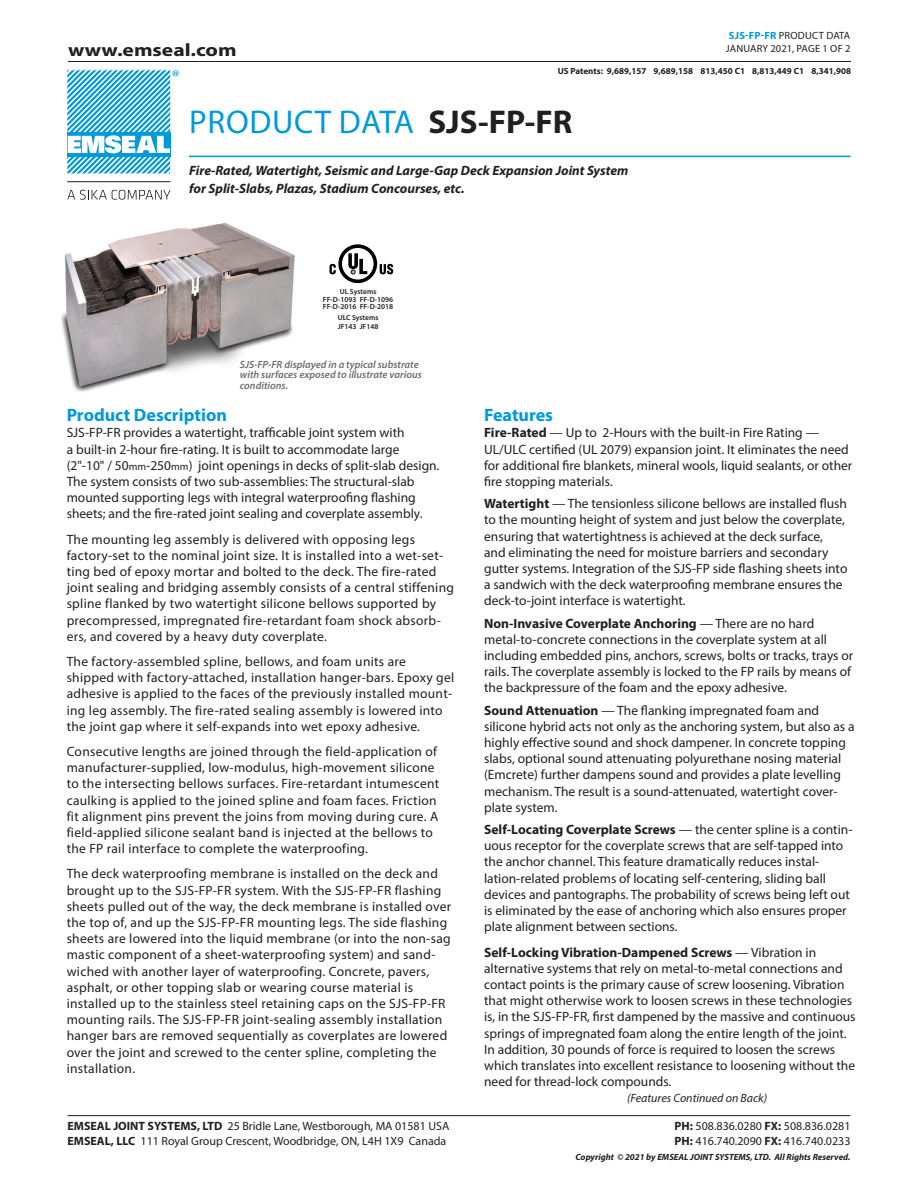
<style>
.page{position:relative;width:918px;height:1188px;background:#fff}
.page>*{position:absolute;margin:0;border:0;box-sizing:border-box;transform-origin:0 0}
.t1{font:33px "Myriad Pro";letter-spacing:.02em;color:#009ad9}
.t2{font:700 18px "Myriad Pro";color:#009ad9}
.t3{font:700 18px "Myriad Pro";color:#231f20;scale:1.2 1}
.t4{font:13.5px/16.2px "Myriad Pro";color:#231f20}
.t5{font:13.5px/16.2px "Myriad Pro";letter-spacing:.02em;color:#231f20}
.t6{font:italic 700 13.5px/18px "Myriad Pro";color:#231f20}
.t7{font:12px/15px "Myriad Pro";color:#231f20}
.t8{font:italic 12px "Myriad Pro";color:#231f20}
.t9{font:italic 600 10.5px/10.5px "Myriad Pro";color:#6c6d70}
.t10{font:10.5px "Myriad Pro";letter-spacing:.02em;color:#231f20}
.t11{font:italic 700 9px "Myriad Pro";color:#231f20}
.t12{font:700 9px "Myriad Pro";color:#231f20}
.t13{font:600 7.5px/7.5px "Myriad Pro";color:#231f20;text-align:center}
.s1{font-weight:700;color:#009ad9}
.s2{font-weight:700;color:#231f20}
.s3{font-size:10.5px}
.s4{font-weight:700}
.s5{font-style:normal}
</style>
<div class="page">
<hr style="left:68px;top:1115px;width:782px;height:1px;background:#231f20">
<svg style="left:329px;top:244px;width:64px;height:39px"></svg>
<img style="left:61px;top:223px;width:234px;height:169px">
<hr style="left:189px;top:156px;width:661px;height:1px;background:#009ad9">
<svg style="left:67px;top:69px;width:112px;height:106px"></svg>
<svg style="left:67px;top:190px;width:104px;height:10px"></svg>
<hr style="left:67px;top:181px;width:103px;height:1px;background:#231f20">
<hr style="left:68px;top:61px;width:783px;height:1px;background:#231f20">
<p class="t3" style="left:68px;top:38px;width:142px">www.emseal.com</p>
<p class="t10" style="left:729px;top:29px;width:123px"><span class="s1">SJS-FP-FR</span> PRODUCT DATA</p>
<p class="t10" style="left:726px;top:42px;width:126px">JANUARY 2021, PAGE 1 OF 2</p>
<p class="t12" style="left:558px;top:65px;width:295px">US Patents: 9,689,157 9,689,158 813,450 C1 8,813,449 C1 8,341,908</p>
<p class="t1" style="left:189px;top:101px;width:385px">PRODUCT DATA <span class="s2">SJS-FP-FR</span></p>
<p class="t6" style="left:189px;top:161px;width:441px">Fire-Rated, Watertight, Seismic and Large-Gap Deck Expansion Joint System for Split-Slabs, Plazas, Stadium Concourses, etc.</p>
<p class="t13" style="left:323px;top:288px;width:72px">UL Systems<br>FF-D-1093 FF-D-1096<br>FF-D-2016 FF-D-2018</p>
<p class="t13" style="left:338px;top:313px;width:42px;line-height:9px;text-align:left">ULC Systems<br>JF143 JF148</p>
<p class="t9" style="left:240px;top:358px;width:184px">SJS-FP-FR displayed in a typical substrate with surfaces exposed to illustrate various conditions.</p>
<p class="t2" style="left:67px;top:403px;width:162px">Product Description</p>
<p class="t4" style="left:67px;top:424px;width:374px">SJS-FP-FR provides a watertight, trafficable joint system with<br>a built-in 2-hour fire-rating. It is built to accommodate large (2"-10" / 50<span class="s3">mm</span>-250<span class="s3">mm</span>) joint openings in decks of split-slab design.<br>The system consists of two sub-assemblies: The structural-slab mounted supporting legs with integral waterproofing flashing sheets; and the fire-rated joint sealing and coverplate assembly.</p>
<p class="t5" style="left:67px;top:531px;width:389px">The mounting leg assembly is delivered with opposing legs factory-set to the nominal joint size. It is installed into a wet-set&shy;ting bed of epoxy mortar and bolted to the deck. The fire-rated joint sealing and bridging assembly consists of a central stiffening spline flanked by two watertight silicone bellows supported by precompressed, impregnated fire-retardant foam shock absorb&shy;ers, and covered by a heavy duty coverplate.</p>
<p class="t5" style="left:67px;top:653px;width:389px">The factory-assembled spline, bellows, and foam units are shipped with factory-attached, installation hanger-bars. Epoxy gel adhesive is applied to the faces of the previously installed mount&shy;ing leg assembly. The fire-rated sealing assembly is lowered into the joint gap where it self-expands into wet epoxy adhesive.</p>
<p class="t5" style="left:67px;top:743px;width:374px">Consecutive lengths are joined through the field-application of manufacturer-supplied, low-modulus, high-movement silicone to the intersecting bellows surfaces. Fire-retardant intumescent caulking is applied to the joined spline and foam faces. Friction fit alignment pins prevent the joins from moving during cure. A field-applied silicone sealant band is injected at the bellows to the FP rail interface to complete the waterproofing.</p>
<p class="t5" style="left:67px;top:865px;width:386px">The deck waterproofing membrane is installed on the deck and brought up to the SJS-FP-FR system. With the SJS-FP-FR flashing sheets pulled out of the way, the deck membrane is installed over the top of, and up the SJS-FP-FR mounting legs. The side flashing sheets are lowered into the liquid membrane (or into the non-sag mastic component of a sheet-waterproofing system) and sand&shy;wiched with another layer of waterproofing. Concrete, pavers, asphalt, or other topping slab or wearing course material is installed up to the stainless steel retaining caps on the SJS-FP-FR mounting rails. The SJS-FP-FR joint-sealing assembly installation hanger bars are removed sequentially as coverplates are lowered over the joint and screwed to the center spline, completing the installation.</p>
<p class="t7" style="left:68px;top:1119px;width:383px"><span class="s4">EMSEAL JOINT SYSTEMS, LTD</span> 25 Bridle Lane, Westborough, MA 01581 USA<br><span class="s4">EMSEAL, LLC</span> 111 Royal Group Crescent, Woodbridge, ON, L4H 1X9 Canada</p>
<p class="t2" style="left:484px;top:403px;width:70px">Features</p>
<p class="t4" style="left:484px;top:424px;width:370px"><span class="s4">Fire-Rated</span> — Up to 2-Hours with the built-in Fire Rating — UL/ULC certified (UL 2079) expansion joint. It eliminates the need for additional fire blankets, mineral wools, liquid sealants, or other fire stopping materials.</p>
<p class="t4" style="left:484px;top:495px;width:365px"><span class="s4">Watertight</span> — The tensionless silicone bellows are installed flush to the mounting height of system and just below the coverplate, ensuring that watertightness is achieved at the deck surface, and eliminating the need for moisture barriers and secondary gutter systems. Integration of the SJS-FP side flashing sheets into a sandwich with the deck waterproofing membrane ensures the deck-to-joint interface is watertight.</p>
<p class="t4" style="left:484px;top:615px;width:371px"><span class="s4">Non-Invasive Coverplate Anchoring</span> — There are no hard metal-to-concrete connections in the coverplate system at all including embedded pins, anchors, screws, bolts or tracks, trays or rails. The coverplate assembly is locked to the FP rails by means of the backpressure of the foam and the epoxy adhesive.</p>
<p class="t4" style="left:484px;top:702px;width:372px"><span class="s4">Sound Attenuation</span> — The flanking impregnated foam and silicone hybrid acts not only as the anchoring system, but also as a highly effective sound and shock dampener. In concrete topping slabs, optional sound attenuating polyurethane nosing material (Emcrete) further dampens sound and provides a plate levelling mechanism. The result is a sound-attenuated, watertight cover&shy;plate system.</p>
<p class="t4" style="left:484px;top:821px;width:370px"><span class="s4">Self-Locating Coverplate Screws</span> — the center spline is a contin&shy;uous receptor for the coverplate screws that are self-tapped into the anchor channel. This feature dramatically reduces instal&shy;lation-related problems of locating self-centering, sliding ball devices and pantographs. The probability of screws being left out is eliminated by the ease of anchoring which also ensures proper plate alignment between sections.</p>
<p class="t4" style="left:484px;top:944px;width:373px"><span class="s4">Self-Locking Vibration-Dampened Screws</span> — Vibration in alternative systems that rely on metal-to-metal connections and contact points is the primary cause of screw loosening. Vibration that might otherwise work to loosen screws in these technologies is, in the SJS-FP-FR, first dampened by the massive and continuous springs of impregnated foam along the entire length of the joint.<br>In addition, 30 pounds of force is required to loosen the screws which translates into excellent resistance to loosening without the need for thread-lock compounds.</p>
<p class="t8" style="left:627px;top:1091px;width:141px">(Features Continued on Back)</p>
<p class="t7" style="left:675px;top:1119px;width:177px"><span class="s4">PH:</span> 508.836.0280 <span class="s4">FX:</span> 508.836.0281<br><span class="s4">PH:</span> 416.740.2090 <span class="s4">FX:</span> 416.740.0233</p>
<p class="t11" style="left:575px;top:1152px;width:277px">Copyright <span class="s5">©</span> 2021 by EMSEAL JOINT SYSTEMS, LTD. All Rights Reserved.</p>
</div>
